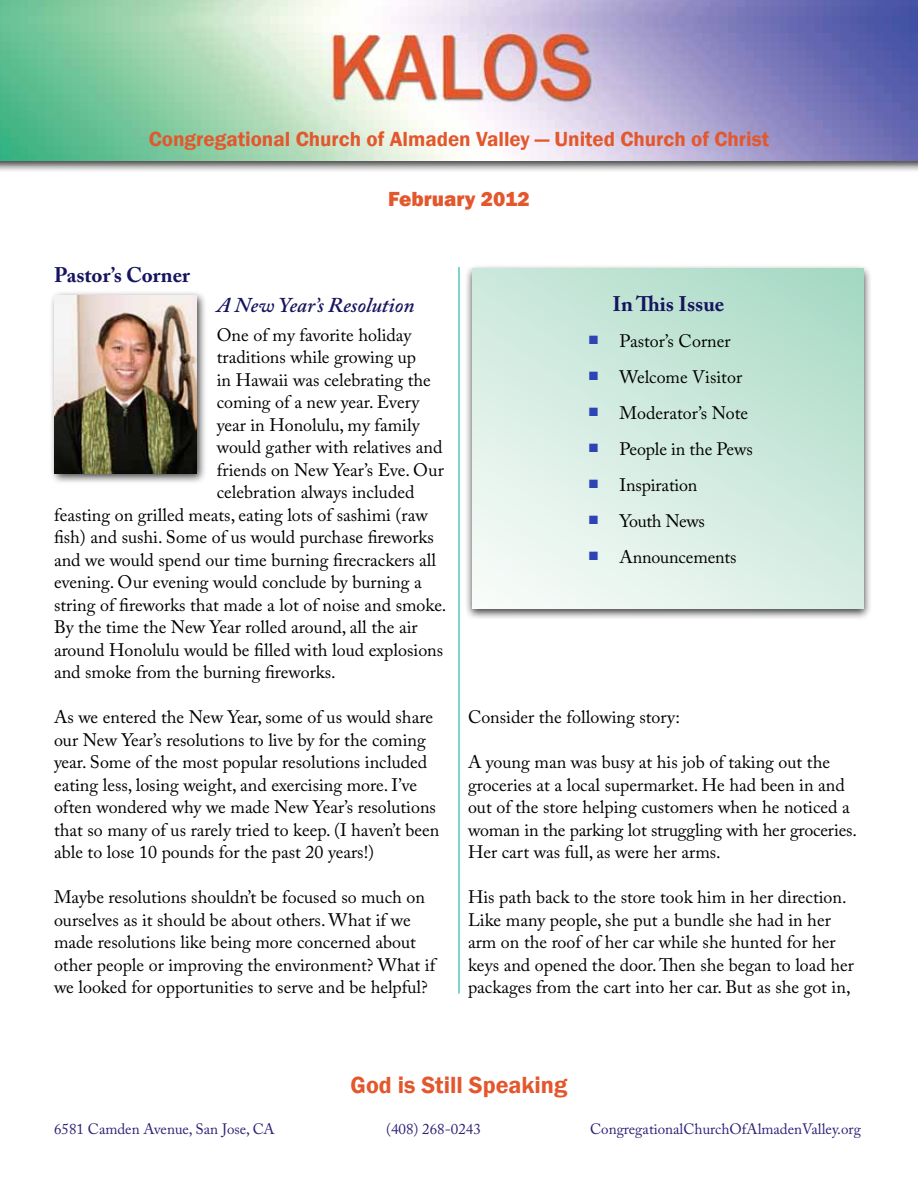
<style>
.page{position:relative;width:918px;height:1188px;background:#fff}
.page>*{position:absolute;margin:0;border:0;box-sizing:border-box;transform-origin:0 0}
.t1{font:600 24px "Franklin Gothic";color:#e3572d}
.t2{font:600 21px "Franklin Gothic";color:#e3572d}
.t3{font:700 21px "Adobe Caslon Pro";color:#16145f}
.t4{font:italic 600 21px "Adobe Caslon Pro";color:#16145f}
.t5{font:800 21px "Franklin Gothic";color:#e3572d}
.t6{font:18px/22.5px "Adobe Caslon Pro";color:#000}
.t7{font:18px "Adobe Caslon Pro";letter-spacing:-.02em;color:#000}
.t8{font:15px "Adobe Caslon Pro";color:#2e1f76}
</style>
<div class="page">
<div style="left:0;top:0;width:918px;height:173px;background:#000;opacity:.75"></div>
<img style="left:0;top:0;width:918px;height:160px">
<div style="left:464px;top:265px;width:408px;height:355px;background:#000;opacity:.75"></div>
<svg style="left:473px;top:268px;width:391px;height:340px;background:#d1eadf"></svg>
<hr style="left:459px;top:267px;width:1px;height:727px;background:#00aaa6">
<div style="left:49px;top:290px;width:159px;height:195px;background:#000;opacity:.75"></div>
<img style="left:54px;top:296px;width:142px;height:177px">
<p class="t2" style="left:149px;top:126px;width:622px">Congregational Church of Almaden Valley — United Church of Christ</p>
<p class="t3" style="left:54px;top:263px;width:138px">Pastor’s Corner</p>
<p class="t5" style="left:388px;top:186px;width:143px">February 2012</p>
<p class="t4" style="left:217px;top:292px;width:199px">A New Year’s Resolution</p>
<p class="t6" style="left:217px;top:323px;width:196px">One of my favorite holiday</p>
<p class="t6" style="left:217px;top:346px;width:201px">traditions while growing up</p>
<p class="t6" style="left:217px;top:368px;width:216px">in Hawaii was celebrating the</p>
<p class="t6" style="left:217px;top:391px;width:204px">coming of a new year. Every</p>
<p class="t6" style="left:217px;top:413px;width:204px">year in Honolulu, my family</p>
<p class="t6" style="left:217px;top:436px;width:227px">would gather with relatives and</p>
<p class="t6" style="left:217px;top:458px;width:229px">friends on New Year’s Eve. Our</p>
<p class="t6" style="left:217px;top:481px;width:199px">celebration always included</p>
<p class="t6" style="left:54px;top:503px;width:375px">feasting on grilled meats, eating lots of sashimi (raw</p>
<p class="t6" style="left:54px;top:526px;width:381px">fish) and sushi. Some of us would purchase fireworks</p>
<p class="t6" style="left:54px;top:548px;width:384px">and we would spend our time burning firecrackers all</p>
<p class="t6" style="left:54px;top:571px;width:369px">evening. Our evening would conclude by burning a</p>
<p class="t6" style="left:54px;top:593px;width:394px">string of fireworks that made a lot of noise and smoke.</p>
<p class="t6" style="left:54px;top:616px;width:365px">By the time the New Year rolled around, all the air</p>
<p class="t6" style="left:54px;top:638px;width:391px">around Honolulu would be filled with loud explosions</p>
<p class="t6" style="left:54px;top:661px;width:283px">and smoke from the burning fireworks.</p>
<p class="t6" style="left:54px;top:706px;width:387px">As we entered the New Year, some of us would share our New Year’s resolutions to live by for the coming year. Some of the most popular resolutions included eating less, losing weight, and exercising more. I’ve often wondered why we made New Year’s resolutions that so many of us rarely tried to keep. (I haven’t been able to lose 10 pounds for the past 20 years!)</p>
<p class="t6" style="left:54px;top:886px;width:383px">Maybe resolutions shouldn’t be focused so much on ourselves as it should be about others. What if we made resolutions like being more concerned about other people or improving the environment? What if we looked for opportunities to serve and be helpful?</p>
<p class="t3" style="left:612px;top:291px;width:113px">In This Issue</p>
<p class="t6" style="left:588px;top:329px;width:144px"><sup>■</sup> Pastor’s Corner</p>
<p class="t6" style="left:588px;top:365px;width:156px"><sup>■</sup> Welcome Visitor</p>
<p class="t6" style="left:588px;top:401px;width:162px"><sup>■</sup> Moderator’s Note</p>
<p class="t6" style="left:588px;top:437px;width:166px"><sup>■</sup> People in the Pews</p>
<p class="t6" style="left:588px;top:473px;width:111px"><sup>■</sup> Inspiration</p>
<p class="t7" style="left:588px;top:510px;width:118px"><sup>■</sup> Youth News</p>
<p class="t6" style="left:588px;top:545px;width:150px"><sup>■</sup> Announcements</p>
<p class="t6" style="left:468px;top:706px;width:214px">Consider the following story:</p>
<p class="t6" style="left:468px;top:751px;width:390px">A young man was busy at his job of taking out the groceries at a local supermarket. He had been in and out of the store helping customers when he noticed a woman in the parking lot struggling with her groceries.<br>Her cart was full, as were her arms.</p>
<p class="t6" style="left:468px;top:886px;width:387px">His path back to the store took him in her direction.<br>Like many people, she put a bundle she had in her arm on the roof of her car while she hunted for her keys and opened the door. Then she began to load her packages from the cart into her car. But as she got in,</p>
<h1 class="t1" style="left:351px;top:1070px;width:218px">God is Still Speaking</h1>
<p class="t8" style="left:54px;top:1120px;width:222px">6581 Camden Avenue, San Jose, CA</p>
<p class="t8" style="left:386px;top:1120px;width:96px">(408) 268-0243</p>
<p class="t8" style="left:590px;top:1120px;width:272px">CongregationalChurchOfAlmadenValley.org</p>
</div>
